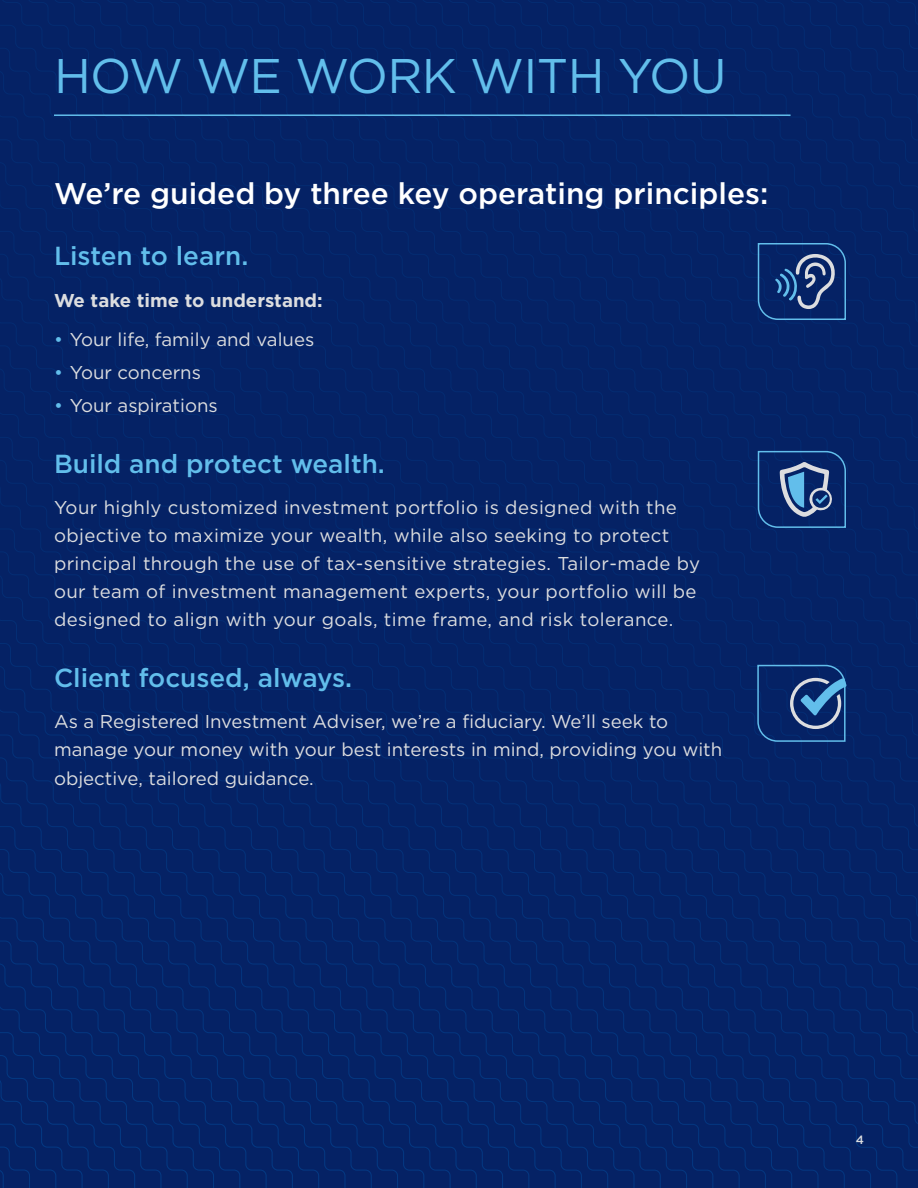
<style>
.page{position:relative;width:918px;height:1188px;background:#052265}
.page>*{position:absolute;margin:0;border:0;box-sizing:border-box;transform-origin:0 0}
.t1{font:48.6px "Gotham";letter-spacing:-.015em;color:#62beeb}
.t2{font:500 29.85px "Gotham";color:#fff}
.t3{font:500 26.1px "Gotham";color:#62beeb}
.t4{font:18.6px/28px "Gotham";letter-spacing:.02em;color:#dcdddf}
.t5{font:18.6px/28px "Gotham";color:#dcdddf}
.t6{font:700 18.6px "Gotham";color:#dcdddf}
.t7{font:500 12px "Gotham";color:#dcdddf}
.s1{color:#62beeb}
</style>
<div class="page">
<hr style="left:54px;top:114px;width:737px;height:2px;background:#62beeb">
<svg style="left:757px;top:242px;width:90px;height:79px"></svg>
<svg style="left:757px;top:450px;width:90px;height:79px"></svg>
<svg style="left:757px;top:664px;width:90px;height:79px"></svg>
<h3 class="t1" style="left:54px;top:45px;width:674px">HOW WE WORK WITH YOU</h3>
<p class="t2" style="left:54px;top:174px;width:716px">We’re guided by three key operating principles:</p>
<h4 class="t3" style="left:54px;top:239px;width:196px">Listen to learn.</h4>
<p class="t6" style="left:54px;top:288px;width:270px">We take time to understand:</p>
<p class="t5" style="left:54px;top:325px;width:262px"><span class="s1">•</span> Your life, family and values</p>
<p class="t5" style="left:54px;top:358px;width:149px"><span class="s1">•</span> Your concerns</p>
<p class="t5" style="left:54px;top:391px;width:165px"><span class="s1">•</span> Your aspirations</p>
<h4 class="t3" style="left:54px;top:446px;width:332px">Build and protect wealth.</h4>
<p class="t4" style="left:54px;top:493px;width:648px">Your highly customized investment portfolio is designed with the objective to maximize your wealth, while also seeking to protect principal through the use of tax-sensitive strategies. Tailor-made by our team of investment management experts, your portfolio will be designed to align with your goals, time frame, and risk tolerance.</p>
<h4 class="t3" style="left:54px;top:661px;width:300px">Client focused, always.</h4>
<p class="t5" style="left:54px;top:707px;width:670px">As a Registered Investment Adviser, we’re a fiduciary. We’ll seek to manage your money with your best interests in mind, providing you with objective, tailored guidance.</p>
<p class="t7" style="left:856px;top:1132px;width:10px">4</p>
</div>
